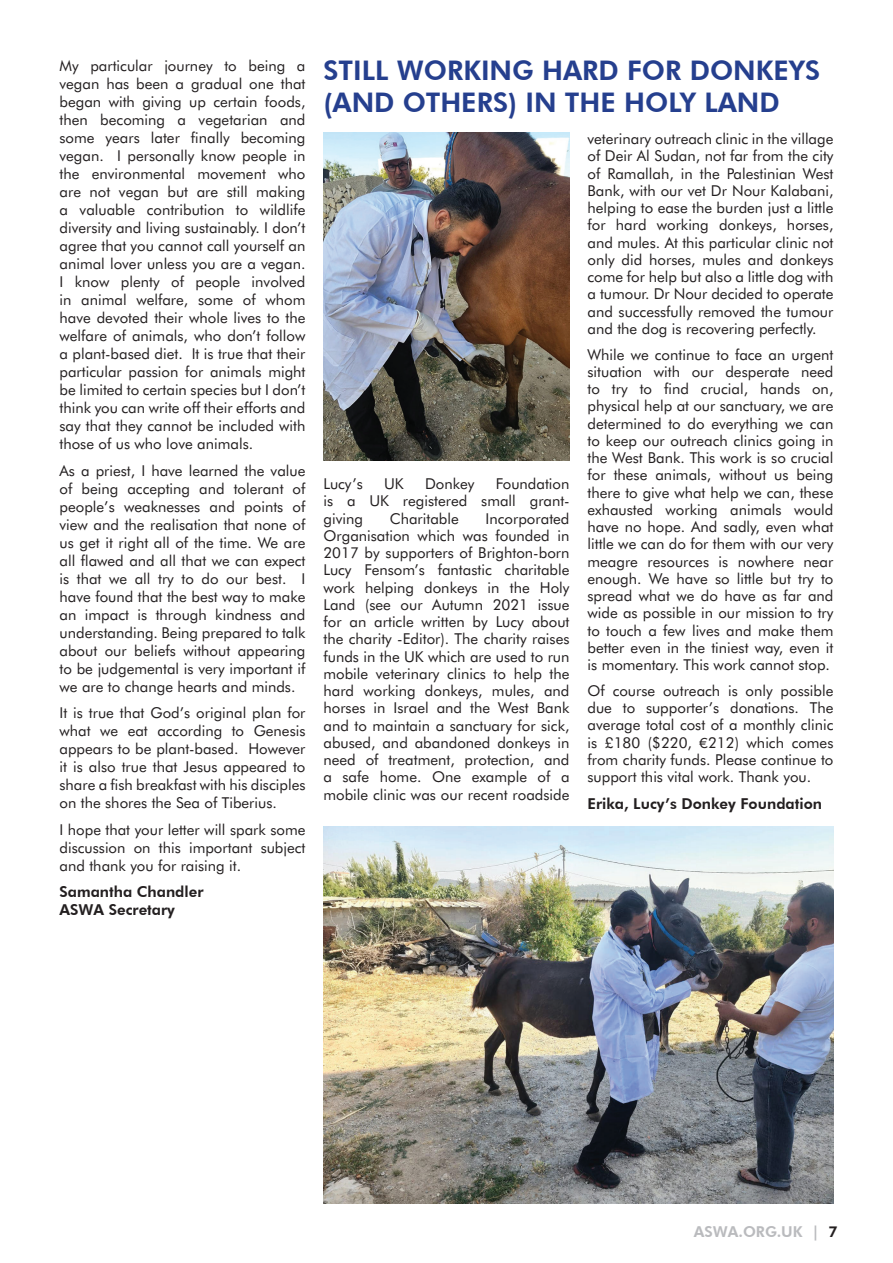
<style>
.page{position:relative;width:893px;height:1263px;background:#fff}
.page>*{position:absolute;margin:0;border:0;box-sizing:border-box;transform-origin:0 0}
.t1{font:800 27px/32.4px "Futura BT";color:#253f8e}
.t2{font:15px/17.2px "Futura BT";color:#231f20;text-align:justify}
.t3{font:800 15px/18px "Futura BT";color:#231f20}
.t4{font:800 15px "Futura BT";color:#babbbe}
.s1{font-family:"Futura PT"}
.s2{color:#231f20}
</style>
<div class="page">
<img style="left:323px;top:826px;width:510px;height:377px">
<img style="left:323px;top:133px;width:246px;height:328px">
<p class="t2" style="left:60px;top:57px;width:247px;line-height:18px">My particular journey to being a vegan has been a gradual one that began with giving up certain foods, then becoming a vegetarian and some years later finally becoming vegan. I personally know people in the environmental movement who are not vegan but are still making a valuable contribution to wildlife diversity and living sustainably. I don’t agree that you cannot call yourself an animal lover unless you are a vegan.<br>I know plenty of people involved in animal welfare, some of whom have devoted their whole lives to the welfare of animals, who don’t follow a plant-based diet. It is true that their particular passion for animals might be limited to certain species but I don’t think you can write off their efforts and say that they cannot be included with those of us who love animals.</p>
<p class="t2" style="left:60px;top:461px;width:247px;line-height:18px">As a priest, I have learned the value of being accepting and tolerant of people’s weaknesses and points of view and the realisation that none of us get it right all of the time. We are all flawed and all that we can expect is that we all try to do our best. I have found that the best way to make an impact is through kindness and understanding. Being prepared to talk about our beliefs without appearing to be judgemental is very important if we are to change hearts and minds.</p>
<p class="t2" style="left:60px;top:704px;width:247px;line-height:18px">It is true that God’s original plan for what we eat according to Genesis appears to be plant-based. However it is also true that Jesus appeared to share a fish breakfast with his disciples on the shores the Sea of Tiberius.</p>
<p class="t2" style="left:60px;top:820px;width:247px;line-height:18px">I hope that your letter will spark some discussion on this important subject and thank you for raising it.</p>
<p class="t3" style="left:60px;top:883px;width:146px">Samantha Chandler<br>ASWA Secretary</p>
<h1 class="t1" style="left:323px;top:54px;width:498px">STILL WORKING HARD FOR DONKEYS (AND OTHERS) IN THE HOLY LAND</h1>
<p class="t2" style="left:323px;top:475px;width:248px;text-indent:172px">Foundation is a UK registered small grant&shy;giving</p>
<p class="t2" style="left:323px;top:475px;width:41px">Lucy’s</p>
<p class="t2" style="left:384px;top:475px;width:21px">UK</p>
<p class="t2" style="left:425px;top:475px;width:51px">Donkey</p>
<p class="t2" style="left:323px;top:510px;width:248px;text-indent:162px">Incorporated Organisation which was founded in 2017 by supporters of Brighton-born Lucy Fensom’s fantastic charitable work helping donkeys in the Holy Land (see our Autumn 2021 issue for an article written by Lucy about the charity -Editor). The charity raises funds in the UK which are used to run mobile veterinary clinics to help the hard working donkeys, mules, and horses in Israel and the West Bank and to maintain a sanctuary for sick, abused, and abandoned donkeys in need of treatment, protection, and a safe home. One example of a mobile clinic was our recent roadside</p>
<p class="t2" style="left:390px;top:510px;width:71px">Charitable</p>
<p class="t2" style="left:587px;top:130px;width:247px">veterinary outreach clinic in the village of Deir Al Sudan, not far from the city of Ramallah, in the Palestinian West Bank, with our vet Dr Nour Kalabani, helping to ease the burden just a little for hard working donkeys, horses, and mules. At this particular clinic not only did horses, mules and donkeys come for help but also a little dog with a tumour. Dr Nour decided to operate and successfully removed the tumour and the dog is recovering perfectly.</p>
<p class="t2" style="left:587px;top:346px;width:247px">While we continue to face an urgent situation with our desperate need to try to find crucial, hands on, physical help at our sanctuary, we are determined to do everything we can to keep our outreach clinics going in the West Bank. This work is so crucial for these animals, without us being there to give what help we can, these exhausted working animals would have no hope. And sadly, even what little we can do for them with our very meagre resources is nowhere near enough. We have so little but try to spread what we do have as far and wide as possible in our mission to try to touch a few lives and make them better even in the tiniest way, even it is momentary. This work cannot stop.</p>
<p class="t2" style="left:587px;top:682px;width:247px">Of course outreach is only possible due to supporter’s donations. The average total cost of a monthly clinic is £180 ($220, <span class="s1">€</span>212) which comes from charity funds. Please continue to support this vital work. Thank you.</p>
<p class="t3" style="left:587px;top:794px;width:236px">Erika, Lucy’s Donkey Foundation</p>
<p class="t4" style="left:694px;top:1222px;width:145px">ASWA.ORG.UK | <span class="s2">7</span></p>
</div>
